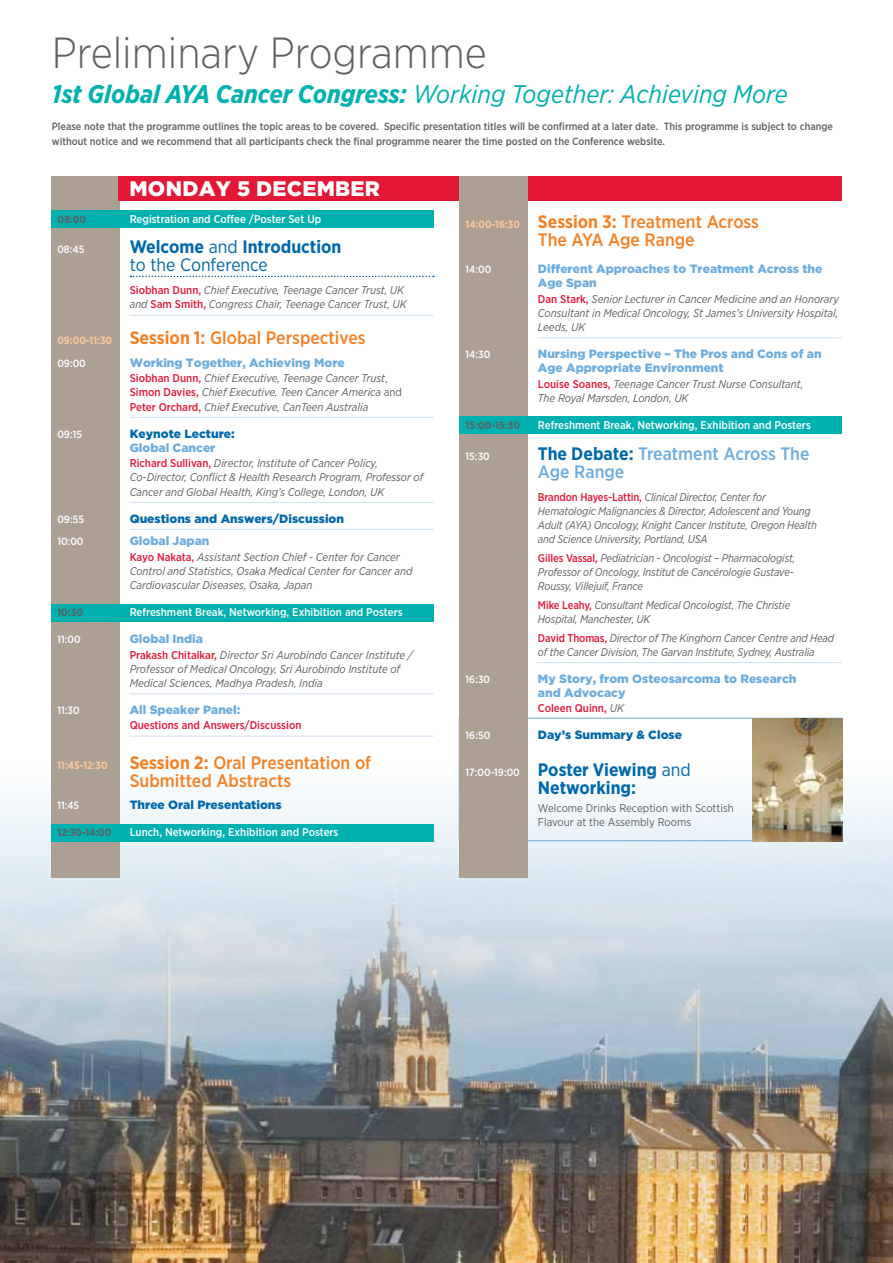
<style>
.page{position:relative;width:893px;height:1263px;background:#fff}
.page>*{position:absolute;margin:0;border:0;box-sizing:border-box;transform-origin:0 0}
.t1{font:300 43.5px "Gotham Narrow";color:#5f6062}
.t2{font:italic 25.5px "Gotham Narrow";color:#00b1b0}
.t3{font:900 21px "Gotham";letter-spacing:.015em;color:#fff}
.t4{font:500 18px/18px "Gotham Narrow";color:#f58025;text-align:center}
.t5{font:700 18px/18px "Gotham Narrow";color:#0068ac}
.t6{font:500 18px/18px "Gotham Narrow";color:#6caddf}
.t7{font:900 12px/14.2px "Gotham";color:#6caddf}
.t8{font:900 12px "Gotham";color:#0068ac}
.t9{font:italic 11.25px/14.2px "Gotham Narrow";letter-spacing:-.01em;color:#5f6062}
.t10{font:500 11.25px "Gotham Narrow";color:#fff}
.t11{font:11.25px/14.2px "Gotham Narrow";color:#5f6062}
.t12{font:500 11.25px "Gotham Narrow";color:#e31837}
.t13{font:500 10.5px/14.2px "Gotham Narrow";color:#5f6062}
.t14{font:500 10.5px "Gotham Narrow";color:#fff}
.t15{font:700 10.5px "Gotham Narrow";color:#5f6062}
.s1{font-weight:700}
.s2{font-weight:400}
.s3{font-weight:500;font-style:normal;color:#e31837}
.s4{font-weight:700;font-size:10.5px;color:#fcc89d}
.s5{font-style:normal}
.s6{font-weight:700;color:#0068ac}
.s7{font-weight:400;font-style:italic;color:#5f6062}
.s8{font-weight:500;font-size:10.5px;color:#fff}
</style>
<div class="page">
<img style="left:0;top:357px;width:893px;height:906px">
<div style="left:51px;top:176px;width:68px;height:702px;background:#aca095"></div>
<div style="left:51px;top:210px;width:383px;height:17px;background:#00b1b0"></div>
<div style="left:119px;top:176px;width:723px;height:25px;background:#e31837"></div>
<div style="left:51px;top:605px;width:383px;height:17px;background:#00b1b0"></div>
<div style="left:51px;top:825px;width:382px;height:17px;background:#00b1b0"></div>
<svg style="left:130px;top:276px;width:304px;height:1px"></svg>
<hr style="left:130px;top:315px;width:304px;height:1px;background:#d0e1f4">
<hr style="left:130px;top:417px;width:304px;height:1px;background:#d0e1f4">
<hr style="left:130px;top:502px;width:304px;height:1px;background:#d0e1f4">
<hr style="left:130px;top:529px;width:304px;height:1px;background:#d0e1f4">
<hr style="left:130px;top:693px;width:304px;height:1px;background:#d0e1f4">
<hr style="left:130px;top:736px;width:304px;height:1px;background:#d0e1f4">
<img style="left:753px;top:718px;width:89px;height:123px">
<div style="left:459px;top:176px;width:68px;height:702px;background:#aca095"></div>
<div style="left:460px;top:417px;width:382px;height:17px;background:#00b1b0"></div>
<hr style="left:538px;top:338px;width:304px;height:1px;background:#d0e1f4">
<hr style="left:538px;top:662px;width:304px;height:1px;background:#d0e1f4">
<h1 class="t1" style="left:52px;top:26px;width:437px">Preliminary Programme</h1>
<h2 class="t2" style="left:52px;top:78px;width:737px"><span class="s1">1st Global AYA Cancer Congress:</span> Working Together: Achieving More</h2>
<p class="t13" style="left:52px;top:119px;width:783px">Please note that the programme outlines the topic areas to be covered. Specific presentation titles will be confirmed at a later date. This programme is subject to change without notice and we recommend that all participants check the final programme nearer the time posted on the Conference website.</p>
<h3 class="t3" style="left:129px;top:177px;width:144px">monday 5 DECEMBER</h3>
<p class="t15" style="left:57px;top:212px;width:30px">08:00</p>
<p class="t10" style="left:130px;top:212px;width:193px">Registration and Coffee /Poster Set Up</p>
<p class="t14" style="left:57px;top:243px;width:29px">08:45</p>
<h3 class="t5" style="left:130px;top:238px;width:213px">Welcome <span class="s2">and</span> Introduction <span class="s2">to the Conference</span></h3>
<p class="t9" style="left:130px;top:283px;width:279px"><span class="s3">Siobhan Dunn,</span> Chief Executive, Teenage Cancer Trust, UK and <span class="s3">Sam Smith,</span> Congress Chair, Teenage Cancer Trust, UK</p>
<h3 class="t4" style="left:57px;top:328px;width:310px"><span class="s4">09:00-11:30</span> <span class="s1">Session 1:</span> Global Perspectives</h3>
<p class="t14" style="left:57px;top:356px;width:30px">09:00</p>
<p class="t7" style="left:130px;top:355px;width:217px">Working Together, Achieving More</p>
<p class="t9" style="left:130px;top:371px;width:274px"><span class="s3">Siobhan Dunn,</span> Chief Executive, Teenage Cancer Trust<span class="s5">,<br></span><span class="s3">Simon Davies,</span> Chief Executive, Teen Cancer America <span class="s5">and<br></span><span class="s3">Peter Orchard,</span> Chief Executive, CanTeen Australia</p>
<p class="t14" style="left:57px;top:427px;width:26px">09:15</p>
<p class="t8" style="left:130px;top:426px;width:106px">Keynote Lecture:</p>
<p class="t7" style="left:130px;top:440px;width:87px">Global Cancer</p>
<p class="t9" style="left:130px;top:456px;width:295px"><span class="s3">Richard Sullivan,</span> Director, Institute of Cancer Policy,<br>Co-Director, Conflict &amp; Health Research Program, Professor of<br>Cancer and Global Health, King’s College, London, UK</p>
<p class="t14" style="left:57px;top:512px;width:28px">09:55</p>
<p class="t8" style="left:130px;top:511px;width:216px">Questions and Answers/Discussion</p>
<p class="t14" style="left:57px;top:535px;width:28px">10:00</p>
<p class="t7" style="left:130px;top:534px;width:81px">Global Japan</p>
<p class="t9" style="left:130px;top:549px;width:284px"><span class="s3">Kayo Nakata,</span> Assistant Section Chief - Center for Cancer<br>Control and Statistics, Osaka Medical Center for Cancer and<br>Cardiovascular Diseases, Osaka, Japan</p>
<p class="t15" style="left:57px;top:606px;width:27px">10:30</p>
<p class="t10" style="left:130px;top:605px;width:274px">Refreshment Break, Networking, Exhibition and Posters</p>
<p class="t14" style="left:57px;top:633px;width:25px">11:00</p>
<p class="t7" style="left:130px;top:631px;width:75px">Global India</p>
<p class="t9" style="left:130px;top:647px;width:285px"><span class="s3">Prakash Chitalkar,</span> Director Sri Aurobindo Cancer Institute /<br>Professor of Medical Oncology, Sri Aurobindo Institute of<br>Medical Sciences, Madhya Pradesh, India</p>
<p class="t14" style="left:57px;top:704px;width:24px">11:30</p>
<p class="t7" style="left:130px;top:702px;width:112px">All Speaker Panel:</p>
<p class="t12" style="left:130px;top:718px;width:173px">Questions and Answers/Discussion</p>
<h3 class="t4" style="left:57px;top:753px;width:315px"><span class="s4">11:45-12:30</span> <span class="s1">Session 2:</span> Oral Presentation of<br>Submitted Abstracts</h3>
<p class="t14" style="left:57px;top:799px;width:23px">11:45</p>
<p class="t8" style="left:130px;top:798px;width:154px">Three Oral Presentations</p>
<p class="t15" style="left:57px;top:826px;width:55px">12:30-14:00</p>
<p class="t10" style="left:130px;top:825px;width:210px">Lunch, Networking, Exhibition and Posters</p>
<h3 class="t4" style="left:466px;top:212px;width:295px"><span class="s4">14:00-16:30</span> <span class="s1">Session 3:</span> Treatment Across<br>The AYA Age Range</h3>
<p class="t14" style="left:466px;top:263px;width:27px">14:00</p>
<p class="t7" style="left:538px;top:261px;width:286px">Different Approaches to Treatment Across the<br>Age Span</p>
<p class="t9" style="left:538px;top:291px;width:303px;text-align:justify"><span class="s3">Dan Stark,</span> Senior Lecturer in Cancer Medicine and an Honorary Consultant in Medical Oncology, St James’s University Hospital, Leeds, UK</p>
<p class="t14" style="left:466px;top:348px;width:26px">14:30</p>
<p class="t7" style="left:538px;top:346px;width:285px">Nursing Perspective – The Pros and Cons of an<br>Age Appropriate Environment</p>
<p class="t9" style="left:538px;top:376px;width:267px"><span class="s3">Louise Soanes,</span> Teenage Cancer Trust Nurse Consultant,<br>The Royal Marsden, London, UK</p>
<p class="t15" style="left:466px;top:419px;width:56px">15:00-15:30</p>
<p class="t10" style="left:538px;top:418px;width:274px">Refreshment Break, Networking, Exhibition and Posters</p>
<p class="t14" style="left:466px;top:449px;width:26px">15:30</p>
<h3 class="t6" style="left:538px;top:444px;width:273px"><span class="s6">The Debate:</span> Treatment Across The<br>Age Range</h3>
<p class="t9" style="left:538px;top:489px;width:280px"><span class="s3">Brandon Hayes-Lattin,</span> Clinical Director, Center for Hematologic Malignancies &amp; Director, Adolescent and Young Adult (AYA) Oncology, Knight Cancer Institute, Oregon Health and Science University, Portland, USA</p>
<p class="t9" style="left:538px;top:550px;width:259px"><span class="s3">Gilles Vassal,</span> Pediatrician - Oncologist – Pharmacologist,<br>Professor of Oncology, Institut de Cancérologie Gustave-<br>Roussy, Villejuif, France</p>
<p class="t9" style="left:538px;top:597px;width:254px"><span class="s3">Mike Leahy,</span> Consultant Medical Oncologist, The Christie<br>Hospital, Manchester, UK</p>
<p class="t9" style="left:538px;top:630px;width:298px"><span class="s3">David Thomas,</span> Director of The Kinghorn Cancer Centre and Head of the Cancer Division, The Garvan Institute, Sydney, Australia</p>
<p class="t14" style="left:466px;top:672px;width:26px">16:30</p>
<p class="t7" style="left:538px;top:671px;width:260px">My Story, from Osteosarcoma to Research and Advocacy</p>
<p class="t12" style="left:538px;top:701px;width:88px">Coleen Quinn, <span class="s7">UK</span></p>
<p class="t14" style="left:466px;top:729px;width:26px">16:50</p>
<p class="t8" style="left:538px;top:728px;width:146px">Day’s Summary &amp; Close</p>
<h3 class="t5" style="left:538px;top:760px;width:154px;text-indent:-72px"><span class="s8">17:00-19:00</span> Poster Viewing <span class="s2">and<br></span>Networking:</h3>
<p class="t11" style="left:538px;top:800px;width:197px">Welcome Drinks Reception with Scottish<br>Flavour at the Assembly Rooms</p>
</div>
